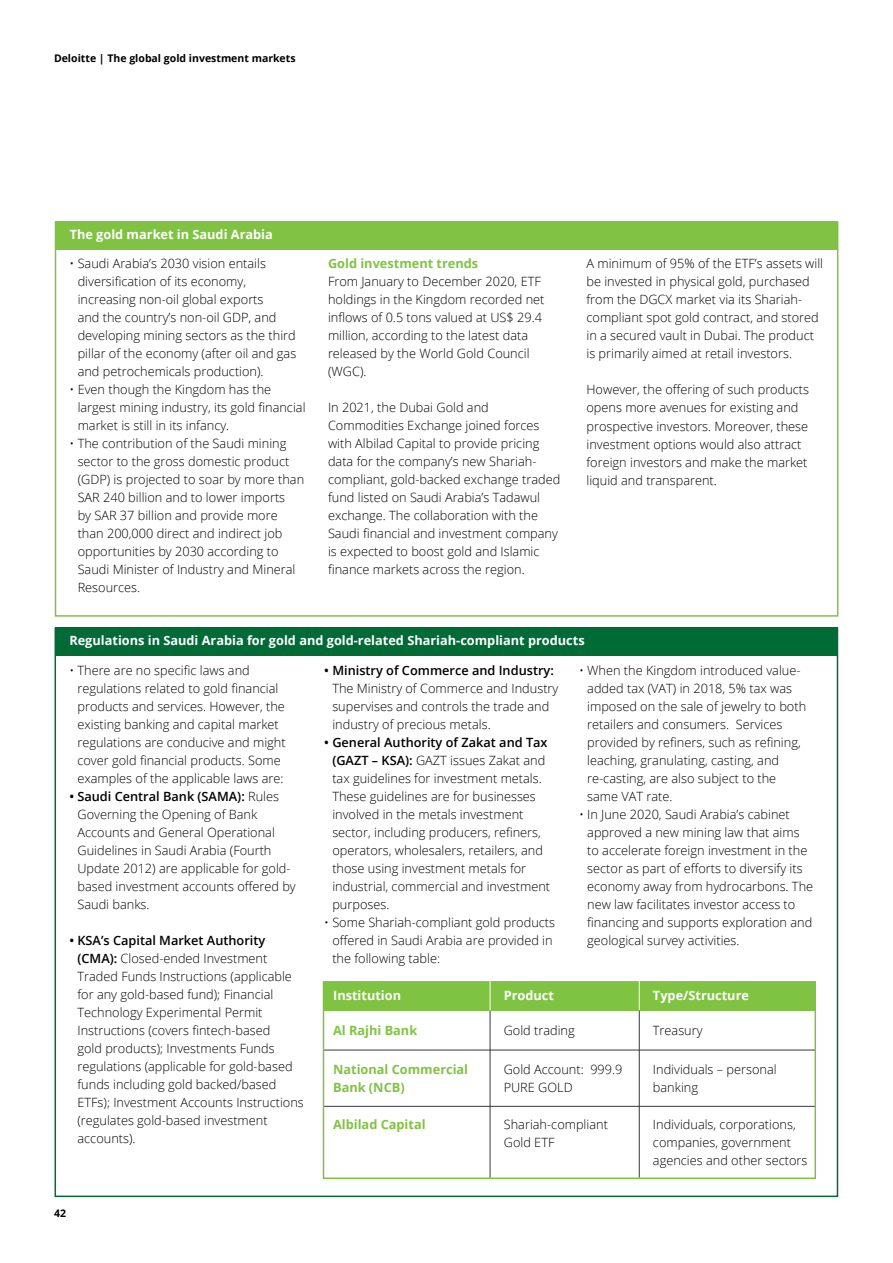
<style>
.page{position:relative;width:893px;height:1263px;background:#fff}
.page>*{position:absolute;margin:0;border:0;box-sizing:border-box;transform-origin:0 0}
.t1{font:300 12.75px/18px "Open Sans";color:#000101}
.t2{font:300 12.75px/18px "Open Sans";color:#000}
.t3{font:700 12.75px "Open Sans";color:#fff}
.t4{font:700 12.75px/18px "Open Sans";color:#80c342}
.t5{font:600 12.75px "Open Sans";color:#000101}
.t6{font:700 10.5px "Open Sans";color:#000}
.s1{font-weight:600}
</style>
<div class="page">
<div style="left:56px;top:221px;width:782px;height:29px;background:#80c342"></div>
<div style="left:55px;top:222px;width:783px;height:395px;border:2px solid #80c342"></div>
<div style="left:55px;top:627px;width:783px;height:29px;background:#006b35"></div>
<hr style="left:323px;top:1050px;width:492px;height:1px;background:#343741">
<hr style="left:323px;top:1106px;width:492px;height:1px;background:#343741">
<div style="left:323px;top:981px;width:492px;height:29px;background:#80c342"></div>
<div style="left:323px;top:981px;width:493px;height:198px;border:2px solid #80c342"></div>
<hr style="left:490px;top:1010px;width:1px;height:167px;background:#343741">
<svg style="left:490px;top:981px;width:1px;height:29px"></svg>
<svg style="left:639px;top:981px;width:1px;height:29px"></svg>
<hr style="left:639px;top:1010px;width:1px;height:167px;background:#343741">
<p class="t6" style="left:54px;top:51px;width:243px">Deloitte | The global gold investment markets</p>
<p class="t3" style="left:70px;top:225px;width:205px">The gold market in Saudi Arabia</p>
<p class="t2" style="left:78px;top:254px;width:220px;text-indent:-8px">• Saudi Arabia’s 2030 vision entails diversification of its economy, increasing non-oil global exports<br>and the country’s non-oil GDP, and developing mining sectors as the third pillar of the economy (after oil and gas and petrochemicals production).</p>
<p class="t2" style="left:78px;top:380px;width:229px;text-indent:-8px">• Even though the Kingdom has the largest mining industry, its gold financial market is still in its infancy.</p>
<p class="t2" style="left:78px;top:434px;width:228px;text-indent:-8px">• The contribution of the Saudi mining sector to the gross domestic product (GDP) is projected to soar by more than SAR 240 billion and to lower imports<br>by SAR 37 billion and provide more than 200,000 direct and indirect job opportunities by 2030 according to Saudi Minister of Industry and Mineral Resources.</p>
<p class="t4" style="left:328px;top:254px;width:152px">Gold investment trends</p>
<p class="t2" style="left:328px;top:272px;width:218px">From January to December 2020, ETF holdings in the Kingdom recorded net inflows of 0.5 tons valued at US$ 29.4 million, according to the latest data released by the World Gold Council (WGC).</p>
<p class="t2" style="left:328px;top:398px;width:234px">In 2021, the Dubai Gold and Commodities Exchange joined forces with Albilad Capital to provide pricing data for the company’s new Shariah&shy;compliant, gold-backed exchange traded fund listed on Saudi Arabia’s Tadawul exchange. The collaboration with the Saudi financial and investment company is expected to boost gold and Islamic finance markets across the region.</p>
<p class="t2" style="left:586px;top:254px;width:238px">A minimum of 95% of the ETF’s assets will be invested in physical gold, purchased from the DGCX market via its Shariah&shy;compliant spot gold contract, and stored in a secured vault in Dubai. The product is primarily aimed at retail investors.</p>
<p class="t2" style="left:586px;top:380px;width:224px">However, the offering of such products opens more avenues for existing and prospective investors. Moreover, these investment options would also attract foreign investors and make the market liquid and transparent.</p>
<p class="t3" style="left:69px;top:631px;width:517px">Regulations in Saudi Arabia for gold and gold-related Shariah-compliant products</p>
<p class="t1" style="left:77px;top:661px;width:210px;text-indent:-8px">• There are no specific laws and regulations related to gold financial products and services. However, the existing banking and capital market regulations are conducive and might cover gold financial products. Some examples of the applicable laws are:</p>
<p class="t1" style="left:77px;top:787px;width:220px;text-indent:-8px"><span class="s1">• Saudi Central Bank (SAMA):</span> Rules<br>Governing the Opening of Bank<br>Accounts and General Operational<br>Guidelines in Saudi Arabia (Fourth<br>Update 2012) are applicable for gold&shy;based investment accounts offered by<br>Saudi banks.</p>
<p class="t1" style="left:77px;top:931px;width:228px;text-indent:-8px"><span class="s1">• KSA’s Capital Market Authority (CMA):</span> Closed-ended Investment Traded Funds Instructions (applicable for any gold-based fund); Financial Technology Experimental Permit Instructions (covers fintech-based<br>gold products); Investments Funds regulations (applicable for gold-based funds including gold backed/based ETFs); Investment Accounts Instructions (regulates gold-based investment accounts).</p>
<p class="t5" style="left:324px;top:662px;width:231px">• Ministry of Commerce and Industry:</p>
<p class="t1" style="left:332px;top:679px;width:228px">The Ministry of Commerce and Industry supervises and controls the trade and industry of precious metals.</p>
<p class="t1" style="left:332px;top:733px;width:219px;text-indent:-8px"><span class="s1">• General Authority of Zakat and Tax (GAZT – KSA):</span> GAZT issues Zakat and tax guidelines for investment metals.<br>These guidelines are for businesses involved in the metals investment sector, including producers, refiners, operators, wholesalers, retailers, and those using investment metals for industrial, commercial and investment purposes.</p>
<p class="t1" style="left:332px;top:913px;width:224px;text-indent:-8px">• Some Shariah-compliant gold products offered in Saudi Arabia are provided in the following table:</p>
<p class="t1" style="left:587px;top:661px;width:220px;text-indent:-8px">• When the Kingdom introduced value&shy;added tax (VAT) in 2018, 5% tax was imposed on the sale of jewelry to both retailers and consumers. Services provided by refiners, such as refining, leaching, granulating, casting, and re-casting, are also subject to the same VAT rate.</p>
<p class="t1" style="left:587px;top:805px;width:227px;text-indent:-8px">• In June 2020, Saudi Arabia’s cabinet approved a new mining law that aims to accelerate foreign investment in the sector as part of efforts to diversify its economy away from hydrocarbons. The new law facilitates investor access to financing and supports exploration and geological survey activities.</p>
<p class="t3" style="left:333px;top:986px;width:69px">Institution</p>
<p class="t3" style="left:504px;top:986px;width:52px">Product</p>
<p class="t3" style="left:653px;top:986px;width:98px">Type/Structure</p>
<p class="t4" style="left:333px;top:1021px;width:86px">Al Rajhi Bank</p>
<p class="t1" style="left:504px;top:1021px;width:73px">Gold trading</p>
<p class="t1" style="left:504px;top:1060px;width:120px">Gold Account: 999.9<br>PURE GOLD</p>
<p class="t1" style="left:504px;top:1115px;width:106px">Shariah-compliant<br>Gold ETF</p>
<p class="t1" style="left:653px;top:1021px;width:51px">Treasury</p>
<p class="t1" style="left:653px;top:1060px;width:125px">Individuals – personal banking</p>
<p class="t1" style="left:653px;top:1115px;width:156px">Individuals, corporations, companies, government agencies and other sectors</p>
<p class="t4" style="left:333px;top:1060px;width:137px">National Commercial<br>Bank (NCB)</p>
<p class="t4" style="left:333px;top:1115px;width:94px">Albilad Capital</p>
<p class="t6" style="left:54px;top:1206px;width:13px">42</p>
</div>
